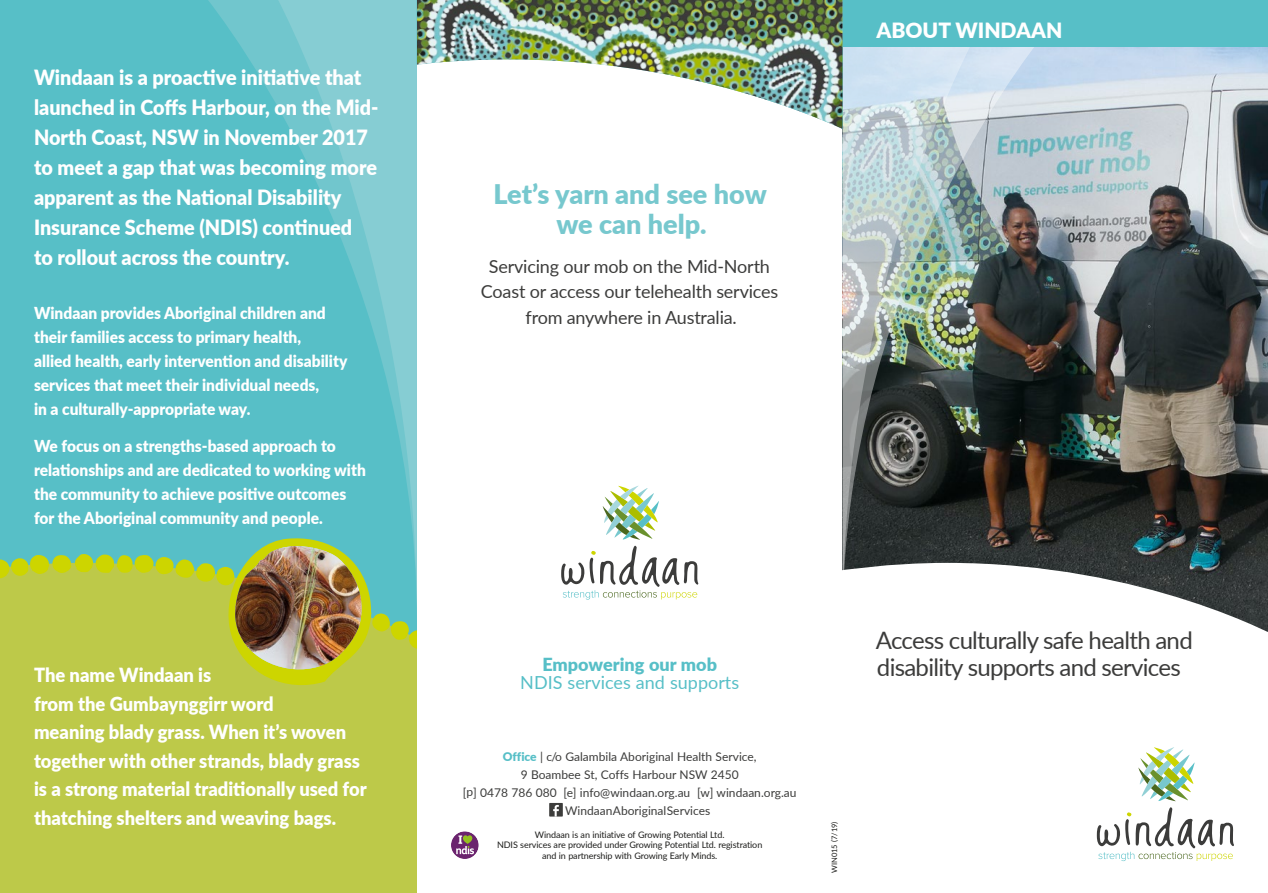
<style>
.page{position:relative;width:1268px;height:893px;background:#fff}
.page>*{position:absolute;margin:0;border:0;box-sizing:border-box;transform-origin:0 0}
.t1{font:900 27px/30px "Lato";color:#77c8ce;text-align:center}
._1_Headline_Cover{font:24px/27px "Lato";letter-spacing:-.03em;color:#3c3c3b}
.List_Paragraph{font:900 21px/30px "Lato";color:#fff;scale:.94 1}
.List_Paragraph-2{font:900 21px "Lato";color:#fff}
.t2{font:900 19.5px/28.5px "Lato";color:#fff;scale:.94 1}
.t3{font:18px/25.5px "Lato";letter-spacing:-.01em;color:#3c3c3b;text-align:center}
._5_Address{font:18px/18px "Lato";color:#57bfc7;text-align:center}
.t4{font:900 16.5px/24px "Lato";color:#fff;scale:.94 1}
._5_Address-2{font:12px "Lato";color:#3c3c3b}
._5_Address-3{font:9px/10.5px "Lato";letter-spacing:-.01em;color:#1d1d1b;text-align:center}
.t5{font:7.5px "Lato";color:#1d1d1b}
.s1{font-weight:900}
.s2{font-weight:900;color:#57bfc7}
</style>
<div class="page">
<img style="left:1046px;top:47px;width:221px;height:516px">
<div style="left:0;top:0;width:417px;height:893px;background:#57bfc7"></div>
<svg style="left:208px;top:0;width:63px;height:94px"></svg>
<svg style="left:271px;top:0;width:146px;height:535px"></svg>
<img style="left:977px;top:47px;width:69px;height:516px">
<img style="left:842px;top:47px;width:135px;height:516px">
<svg style="left:842px;top:563px;width:425px;height:299px"></svg>
<div style="left:842px;top:0;width:425px;height:47px;background:#57bfc7"></div>
<img style="left:417px;top:0;width:425px;height:129px">
<div style="left:0;top:693px;width:417px;height:200px;background:#bdc949"></div>
<div style="left:549px;top:803px;width:13px;height:13px;background:#3c3c3b"></div>
<svg style="left:553px;top:805px;width:5px;height:12px"></svg>
<svg style="left:451px;top:831px;width:27px;height:28px"></svg>
<svg style="left:1138px;top:747px;width:56px;height:54px"></svg>
<svg style="left:1096px;top:807px;width:137px;height:54px"></svg>
<svg style="left:561px;top:486px;width:137px;height:114px"></svg>
<svg style="left:0;top:535px;width:417px;height:158px"></svg>
<img style="left:234px;top:546px;width:129px;height:125px">
<p class="List_Paragraph" style="left:34px;top:61px;width:368px">Windaan is a proactive initiative that launched in Coffs Harbour, on the Mid-North Coast, NSW in November 2017 to meet a gap that was becoming more apparent as the National Disability Insurance Scheme (NDIS) continued<br>to rollout across the country.</p>
<p class="t4" style="left:34px;top:300px;width:335px">Windaan provides Aboriginal children and their families access to primary health,<br>allied health, early intervention and disability services that meet their individual needs,<br>in a culturally-appropriate way.</p>
<p class="t4" style="left:34px;top:433px;width:354px">We focus on a strengths-based approach to relationships and are dedicated to working with the community to achieve positive outcomes for the Aboriginal community and people.</p>
<p class="t2" style="left:34px;top:660px;width:355px">The name Windaan is<br>from the Gumbaynggirr word<br>meaning blady grass. When it’s woven together with other strands, blady grass is a strong material traditionally used for thatching shelters and weaving bags.</p>
<p class="t1" style="left:493px;top:178px;width:275px">Let’s yarn and see how we can help.</p>
<p class="t3" style="left:481px;top:253px;width:299px">Servicing our mob on the Mid-North<br>Coast or access our telehealth services from anywhere in Australia.</p>
<p class="List_Paragraph-2" style="left:876px;top:15px;width:187px">ABOUT WINDAAN</p>
<p class="_5_Address" style="left:520px;top:655px;width:220px"><span class="s1">Empowering our mob<br></span>NDIS services and supports</p>
<p class="_5_Address-2" style="left:503px;top:748px;width:255px"><span class="s2">Office</span> | c/o Galambila Aboriginal Health Service,</p>
<p class="_5_Address-2" style="left:520px;top:766px;width:219px">9 Boambee St, Coffs Harbour NSW 2450</p>
<p class="_5_Address-2" style="left:463px;top:784px;width:335px">[p] 0478 786 080 [e] info@windaan.org.au [w] windaan.org.au</p>
<p class="_5_Address-2" style="left:565px;top:802px;width:147px">WindaanAboriginalServices</p>
<p class="_5_Address-3" style="left:497px;top:829px;width:267px">Windaan is an initiative of Growing Potential Ltd.<br>NDIS services are provided under Growing Potential Ltd. registration and in partnership with Growing Early Minds.</p>
<p class="t5" style="left:829px;top:873px;width:53px;rotate:-90deg">WIN015 (7/19)</p>
<p class="_1_Headline_Cover" style="left:875px;top:625px;width:318px">Access culturally safe health and disability supports and services</p>
</div>
